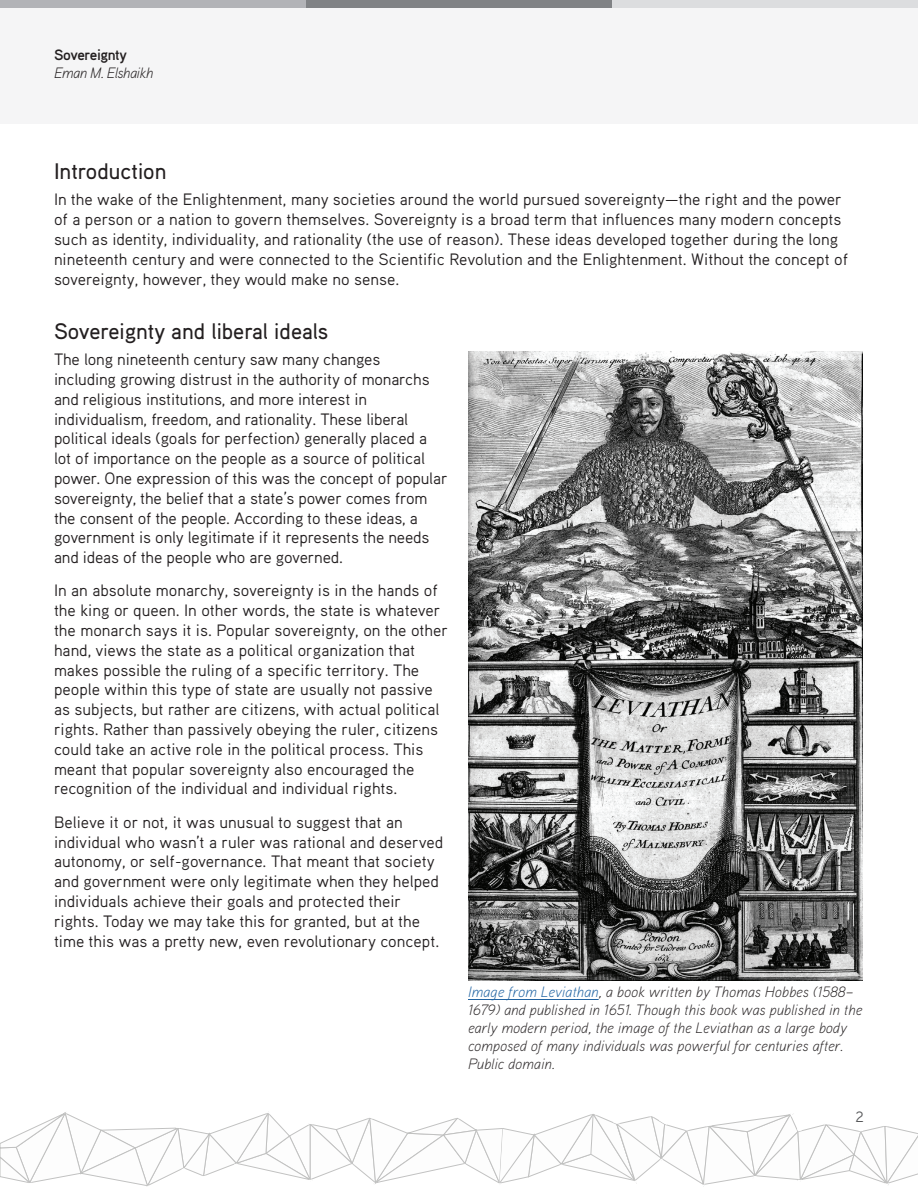
<style>
.page{position:relative;width:918px;height:1188px;background:#fff}
.page>*{position:absolute;margin:0;border:0;box-sizing:border-box;transform-origin:0 0}
.Heading{font:500 22.5px "Aaux Pro";color:#231f20}
.Body{font:16.5px/19.8px "Aaux Pro";color:#231f20}
.t1{font:italic 300 15px/18px "Aaux Pro";color:#231f20}
.t2{font:italic 300 15px "Aaux Pro";letter-spacing:-.035em;color:#231f20}
.t3{font:700 15px "Aaux Pro";letter-spacing:-.03em;color:#231f20}
.t4{font:15px "Aaux Pro";color:#57585a}
.s1{color:#175d9e}
</style>
<div class="page">
<div style="left:0;top:0;width:918px;height:123px;background:#f5f5f6"></div>
<svg style="left:0;top:1112px;width:918px;height:75px"></svg>
<div style="left:0;top:0;width:306px;height:8px;background:#b2b3b7"></div>
<div style="left:306px;top:0;width:306px;height:8px;background:#808285"></div>
<div style="left:612px;top:0;width:306px;height:8px;background:#dcdddf"></div>
<img style="left:468px;top:352px;width:394px;height:628px">
<hr style="left:468px;top:999px;width:131px;height:1px;background:#175d9e">
<p class="t3" style="left:54px;top:45px;width:75px">Sovereignty</p>
<p class="t2" style="left:54px;top:63px;width:101px">Eman M. Elshaikh</p>
<p class="Heading" style="left:54px;top:157px;width:114px">Introduction</p>
<p class="Body" style="left:54px;top:189px;width:796px">In the wake of the Enlightenment, many societies around the world pursued sovereignty—the right and the power of a person or a nation to govern themselves. Sovereignty is a broad term that influences many modern concepts such as identity, individuality, and rationality (the use of reason). These ideas developed together during the long nineteenth century and were connected to the Scientific Revolution and the Enlightenment. Without the concept of sovereignty, however, they would make no sense.</p>
<p class="Heading" style="left:54px;top:317px;width:276px">Sovereignty and liberal ideals</p>
<p class="Body" style="left:54px;top:349px;width:395px">The long nineteenth century saw many changes<br>including growing distrust in the authority of monarchs and religious institutions, and more interest in individualism, freedom, and rationality. These liberal political ideals (goals for perfection) generally placed a lot of importance on the people as a source of political power. One expression of this was the concept of popular sovereignty, the belief that a state’s power comes from the consent of the people. According to these ideas, a government is only legitimate if it represents the needs and ideas of the people who are governed.</p>
<p class="Body" style="left:54px;top:580px;width:396px">In an absolute monarchy, sovereignty is in the hands of the king or queen. In other words, the state is whatever the monarch says it is. Popular sovereignty, on the other hand, views the state as a political organization that makes possible the ruling of a specific territory. The people within this type of state are usually not passive as subjects, but rather are citizens, with actual political rights. Rather than passively obeying the ruler, citizens could take an active role in the political process. This meant that popular sovereignty also encouraged the recognition of the individual and individual rights.</p>
<p class="Body" style="left:54px;top:812px;width:391px">Believe it or not, it was unusual to suggest that an individual who wasn’t a ruler was rational and deserved autonomy, or self-governance. That meant that society and government were only legitimate when they helped individuals achieve their goals and protected their rights. Today we may take this for granted, but at the time this was a pretty new, even revolutionary concept.</p>
<p class="t1" style="left:468px;top:983px;width:396px"><span class="s1">Image from Leviathan</span>, a book written by Thomas Hobbes (1588– 1679) and published in 1651. Though this book was published in the early modern period, the image of the Leviathan as a large body composed of many individuals was powerful for centuries after.<br>Public domain.</p>
<p class="t4" style="left:856px;top:1107px;width:10px">2</p>
</div>
